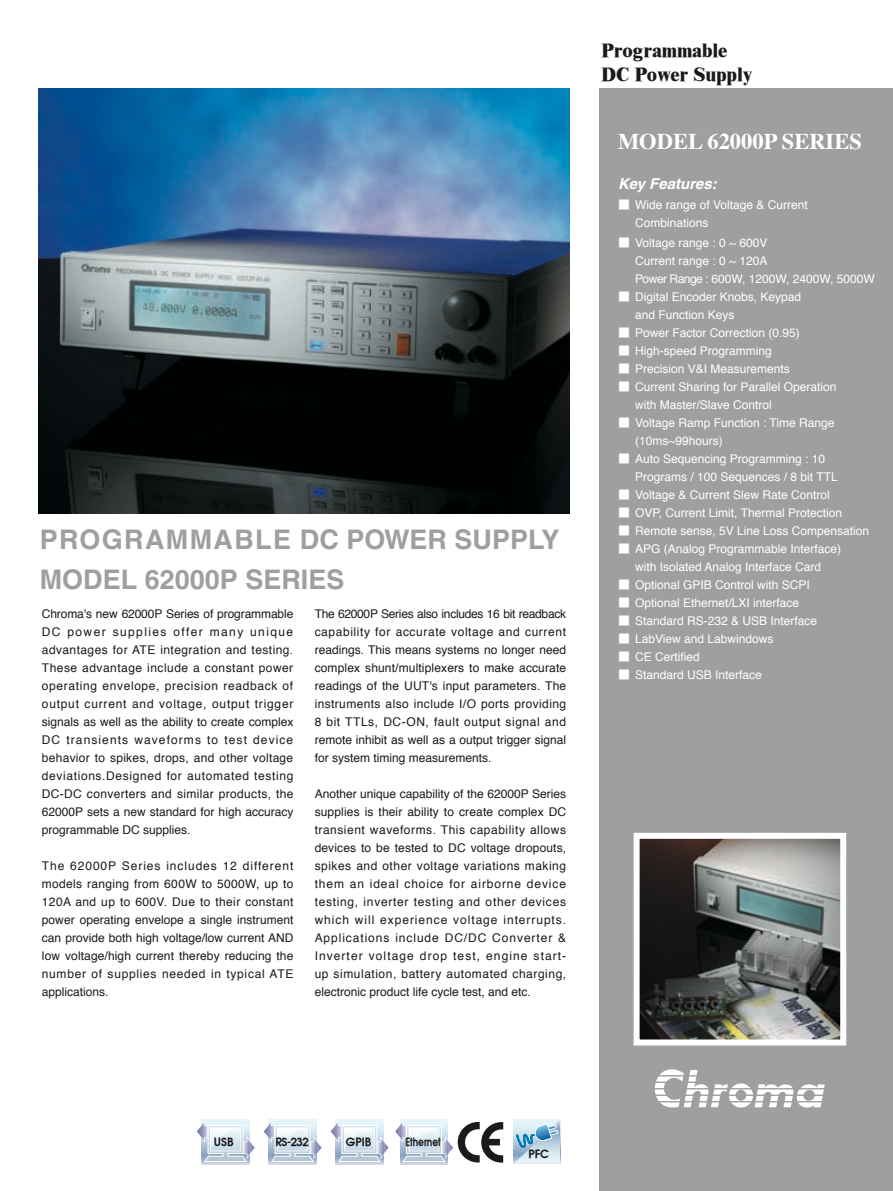
<style>
.page{position:relative;width:893px;height:1191px;background:#fff}
.page>*{position:absolute;margin:0;border:0;box-sizing:border-box;transform-origin:0 0}
.t1{font:700 27px/40.5px "Helvetica";color:#9ea0a0}
.t2{font:700 22.5px "Times";color:#fff}
.t3{font:800 19.5px/24px "Times New Roman";color:#1a1a1a}
.t4{font:italic 700 15px "Helvetica";color:#fff}
.t5{font:12px/18px "Helvetica";color:#1a1a1a;text-align:justify}
.t6{font:12px/17.9px "Helvetica";color:#fff}
.t7{font:12px "Moderne Demi";color:#1a1a1a}
.t8{font:12px "Moderne Demi";color:#1a1a1a;scale:.8 1}
.s1{font-family:"Lin Gothic";font-weight:500}
</style>
<div class="page">
<img style="left:38px;top:88px;width:532px;height:426px">
<div style="left:600px;top:88px;width:293px;height:1103px;background:#9ea0a0"></div>
<img style="left:641px;top:840px;width:198px;height:198px">
<div style="left:634px;top:833px;width:212px;height:212px;border:6px solid #fff"></div>
<svg style="left:655px;top:1069px;width:170px;height:38px"></svg>
<svg style="left:514px;top:1120px;width:46px;height:43px;background:#b2d2e3"></svg>
<svg style="left:201px;top:1119px;width:49px;height:46px"></svg>
<div style="left:202px;top:1120px;width:47px;height:45px;background:#c7cfde"></div>
<svg style="left:197px;top:1120px;width:58px;height:42px"></svg>
<svg style="left:268px;top:1119px;width:49px;height:46px"></svg>
<div style="left:269px;top:1120px;width:47px;height:45px;background:#c7cfde"></div>
<svg style="left:264px;top:1120px;width:58px;height:42px"></svg>
<svg style="left:335px;top:1119px;width:49px;height:46px"></svg>
<div style="left:336px;top:1120px;width:47px;height:45px;background:#c7cfde"></div>
<svg style="left:400px;top:1119px;width:48px;height:1px"></svg>
<div style="left:400px;top:1120px;width:48px;height:45px;background:#c7cfde"></div>
<svg style="left:331px;top:1120px;width:172px;height:42px"></svg>
<h1 class="t1" style="left:40px;top:519px;width:451px">PROGRAMMABLE DC POWER Supply<br>MODEL 62000P SERIES</h1>
<p class="t5" style="left:42px;top:605px;width:253px">Chroma's new 62000P Series of programmable DC power supplies offer many unique advantages for ATE integration and testing.<br>These advantage include a constant power operating envelope, precision readback of output current and voltage, output trigger signals as well as the ability to create complex DC transients waveforms to test device behavior to spikes, drops, and other voltage deviations.Designed for automated testing DC-DC converters and similar products, the 62000P sets a new standard for high accuracy programmable DC supplies.</p>
<p class="t5" style="left:42px;top:857px;width:253px">The 62000P Series includes 12 different models ranging from 600W to 5000W, up to 120A and up to 600V. Due to their constant power operating envelope a single instrument can provide both high voltage/low current AND low voltage/high current thereby reducing the number of supplies needed in typical ATE applications.</p>
<p class="t5" style="left:315px;top:605px;width:253px">The 62000P Series also includes 16 bit readback capability for accurate voltage and current readings. This means systems no longer need complex shunt/multiplexers to make accurate readings of the UUT's input parameters. The instruments also include I/O ports providing 8 bit TTLs, DC-ON, fault output signal and remote inhibit as well as a output trigger signal for system timing measurements.</p>
<p class="t5" style="left:315px;top:785px;width:253px">Another unique capability of the 62000P Series supplies is their ability to create complex DC transient waveforms. This capability allows devices to be tested to DC voltage dropouts, spikes and other voltage variations making them an ideal choice for airborne device testing, inverter testing and other devices which will experience voltage interrupts.<br>Applications include DC/DC Converter &amp; Inverter voltage drop test, engine start&shy;up simulation, battery automated charging, electronic product life cycle test, and etc.</p>
<h3 class="t3" style="left:601px;top:38px;width:153px">Programmable<br>DC Power Supply</h3>
<h2 class="t2" style="left:618px;top:120px;width:245px">MODEL 62000P SERIES</h2>
<p class="t4" style="left:618px;top:174px;width:100px">Key Features:</p>
<p class="t6" style="left:635px;top:196px;width:174px;text-indent:-17px"><span class="s1">■</span> Wide range of Voltage &amp; Current<br>Combinations</p>
<p class="t6" style="left:635px;top:234px;width:241px;text-indent:-17px"><span class="s1">■</span> Voltage range : 0 ~ 600V<br>Current range : 0 ~ 120A<br>Power Range : 600W, 1200W, 2400W, 5000W</p>
<p class="t6" style="left:635px;top:288px;width:168px;text-indent:-17px"><span class="s1">■</span> Digital Encoder Knobs, Keypad and Function Keys</p>
<p class="t6" style="left:618px;top:324px;width:183px"><span class="s1">■</span> Power Factor Correction (0.95)</p>
<p class="t6" style="left:618px;top:342px;width:155px"><span class="s1">■</span> High-speed Programming</p>
<p class="t6" style="left:618px;top:360px;width:173px"><span class="s1">■</span> Precision V&amp;I Measurements</p>
<p class="t6" style="left:635px;top:378px;width:203px;text-indent:-17px"><span class="s1">■</span> Current Sharing for Parallel Operation with Master/Slave Control</p>
<p class="t6" style="left:635px;top:414px;width:201px;text-indent:-17px"><span class="s1">■</span> Voltage Ramp Function : Time Range (10ms~99hours)</p>
<p class="t6" style="left:635px;top:450px;width:204px;text-indent:-17px"><span class="s1">■</span> Auto Sequencing Programming : 10<br>Programs / 100 Sequences / 8 bit TTL</p>
<p class="t6" style="left:618px;top:486px;width:213px"><span class="s1">■</span> Voltage &amp; Current Slew Rate Control</p>
<p class="t6" style="left:618px;top:504px;width:225px"><span class="s1">■</span> OVP, Current Limit, Thermal Protection</p>
<p class="t6" style="left:618px;top:522px;width:253px"><span class="s1">■</span> Remote sense, 5V Line Loss Compensation</p>
<p class="t6" style="left:618px;top:540px;width:225px;text-align:center"><span class="s1">■</span> APG (Analog Programmable Interface) with Isolated Analog Interface Card</p>
<p class="t6" style="left:618px;top:576px;width:193px"><span class="s1">■</span> Optional GPIB Control with SCPI</p>
<p class="t6" style="left:618px;top:594px;width:183px"><span class="s1">■</span> Optional Ethernet/LXI interface</p>
<p class="t6" style="left:618px;top:612px;width:201px"><span class="s1">■</span> Standard RS-232 &amp; USB Interface</p>
<p class="t6" style="left:618px;top:630px;width:157px"><span class="s1">■</span> LabView and Labwindows</p>
<p class="t6" style="left:618px;top:648px;width:83px"><span class="s1">■</span> CE Certified</p>
<p class="t6" style="left:618px;top:666px;width:145px"><span class="s1">■</span> Standard USB Interface</p>
<p class="t7" style="left:214px;top:1134px;width:21px">USB</p>
<p class="t7" style="left:275px;top:1134px;width:35px">RS-232</p>
<p class="t7" style="left:346px;top:1134px;width:27px">GPIB</p>
<p class="t8" style="left:405px;top:1134px;width:46px">Ethernet</p>
<p class="t7" style="left:528px;top:1146px;width:22px">PFC</p>
</div>
